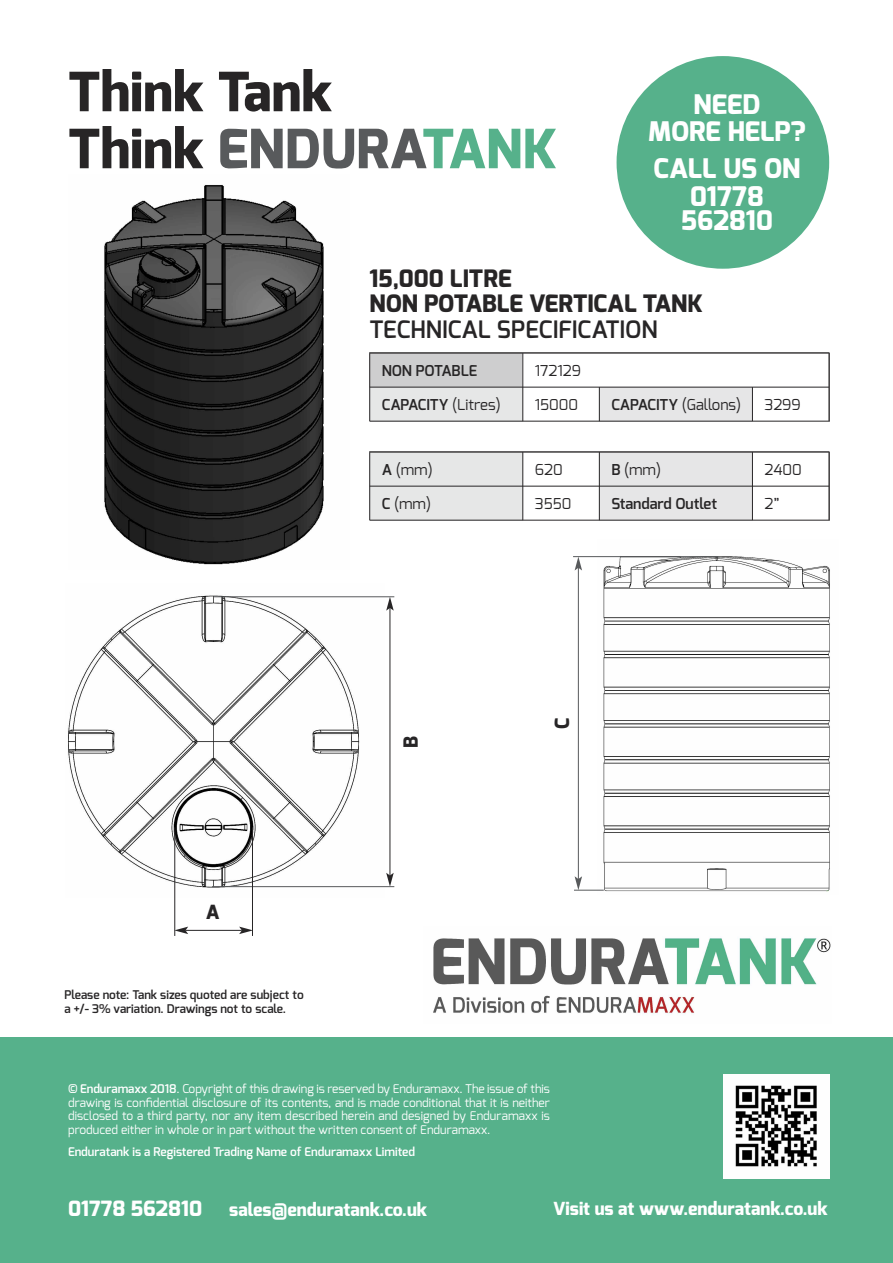
<style>
.page{position:relative;width:893px;height:1263px;background:#fff}
.page>*{position:absolute;margin:0;border:0;box-sizing:border-box;transform-origin:0 0}
.t1{font:800 54px/57px "Exo";color:#272526}
.t2{font:800 27px/27px "Exo";color:#fff;text-align:center}
.t3{font:800 24px/25.5px "Exo";color:#272526}
.t4{font:600 24px "Exo";color:#272526}
.t5{font:800 21px "Exo";color:#fff}
.t6{font:800 19.5px "Exo";color:#272526}
.t7{font:800 18px "Exo";color:#fff}
.t8{font:15px "Exo";color:#272526}
.t9{font:600 15px "Exo";color:#272526}
.t10{font:12px/13.5px "Exo";color:#fff;text-align:justify}
.t11{font:600 12px/13.5px "Exo";color:#272526}
.t12{font:600 12px "Exo";color:#fff}
.s1{color:#585a5c}
.s2{color:#56b18b}
.s3{font-weight:400}
.s4{font-weight:600}
</style>
<div class="page">
<img style="left:68px;top:595px;width:317px;height:302px">
<img style="left:104px;top:185px;width:220px;height:380px">
<div style="left:370px;top:353px;width:153px;height:34px;background:#cececf"></div>
<div style="left:370px;top:387px;width:153px;height:34px;background:#e6e7e7"></div>
<div style="left:599px;top:387px;width:153px;height:34px;background:#e6e6e7"></div>
<hr style="left:369px;top:353px;width:1px;height:68px;background:#272526">
<hr style="left:523px;top:353px;width:1px;height:68px;background:#272526">
<hr style="left:599px;top:387px;width:1px;height:34px;background:#272526">
<hr style="left:752px;top:387px;width:1px;height:34px;background:#272526">
<hr style="left:829px;top:353px;width:1px;height:68px;background:#272526">
<hr style="left:370px;top:353px;width:459px;height:1px;background:#272526">
<hr style="left:370px;top:387px;width:459px;height:1px;background:#272526">
<hr style="left:370px;top:421px;width:459px;height:1px;background:#272526">
<div style="left:370px;top:452px;width:153px;height:34px;background:#e6e7e7"></div>
<div style="left:599px;top:452px;width:153px;height:34px;background:#e6e6e7"></div>
<div style="left:370px;top:486px;width:153px;height:34px;background:#e6e7e7"></div>
<div style="left:599px;top:486px;width:153px;height:34px;background:#e6e6e7"></div>
<hr style="left:369px;top:452px;width:1px;height:68px;background:#272526">
<hr style="left:523px;top:452px;width:1px;height:68px;background:#272526">
<hr style="left:599px;top:452px;width:1px;height:68px;background:#272526">
<hr style="left:752px;top:452px;width:1px;height:68px;background:#272526">
<hr style="left:829px;top:452px;width:1px;height:68px;background:#272526">
<hr style="left:370px;top:452px;width:459px;height:1px;background:#272526">
<hr style="left:370px;top:486px;width:459px;height:1px;background:#272526">
<hr style="left:370px;top:520px;width:459px;height:1px;background:#272526">
<img style="left:597px;top:556px;width:233px;height:336px">
<hr style="left:390px;top:608px;width:1px;height:267px;background:#272526">
<svg style="left:386px;top:597px;width:8px;height:14px"></svg>
<svg style="left:386px;top:873px;width:8px;height:13px"></svg>
<hr style="left:212px;top:886px;width:182px;height:1px;background:#585a5c">
<hr style="left:213px;top:596px;width:181px;height:1px;background:#585a5c">
<hr style="left:578px;top:568px;width:1px;height:311px;background:#585a5c">
<svg style="left:575px;top:557px;width:7px;height:13px"></svg>
<svg style="left:575px;top:876px;width:7px;height:14px"></svg>
<hr style="left:574px;top:890px;width:30px;height:1px;background:#585a5c">
<hr style="left:573px;top:556px;width:145px;height:1px;background:#585a5c">
<hr style="left:186px;top:930px;width:56px;height:1px;background:#272526">
<svg style="left:175px;top:926px;width:13px;height:8px"></svg>
<svg style="left:239px;top:926px;width:13px;height:8px"></svg>
<hr style="left:174px;top:827px;width:1px;height:109px;background:#272526">
<hr style="left:252px;top:827px;width:1px;height:109px;background:#272526">
<div style="left:617px;top:56px;width:212px;height:213px;background:#56b18b;border-radius:50%"></div>
<img style="left:433px;top:938px;width:398px;height:77px">
<div style="left:0;top:1038px;width:893px;height:225px;background:#56b18b"></div>
<img style="left:724px;top:1074px;width:105px;height:104px">
<h1 class="t1" style="left:68px;top:69px;width:491px">Think Tank<br>Think <span class="s1">ENDURA</span><span class="s2">TANK</span></h1>
<h2 class="t2" style="left:648px;top:94px;width:159px">NEED<br>MORE HELP?</h2>
<h2 class="t2" style="left:654px;top:157px;width:148px;line-height:28.2px">CALL US ON<br>01778</h2>
<h2 class="t2" style="left:681px;top:210px;width:93px">562810</h2>
<h3 class="t3" style="left:369px;top:268px;width:335px">15,000 LITRE<br>NON POTABLE VERTICAL TANK</h3>
<h3 class="t4" style="left:369px;top:319px;width:290px">TECHNICAL SPECIFICATION</h3>
<p class="t9" style="left:382px;top:364px;width:97px">NON POTABLE</p>
<p class="t8" style="left:535px;top:362px;width:48px">172129</p>
<p class="t9" style="left:382px;top:398px;width:121px">CAPACITY <span class="s3">(Litres)</span></p>
<p class="t8" style="left:535px;top:396px;width:45px">15000</p>
<p class="t8" style="left:611px;top:396px;width:131px"><span class="s4">CAPACITY</span> (Gallons)</p>
<p class="t8" style="left:764px;top:396px;width:38px">3299</p>
<p class="t8" style="left:382px;top:461px;width:53px"><span class="s4">A</span> (mm)</p>
<p class="t8" style="left:535px;top:461px;width:29px">620</p>
<p class="t8" style="left:611px;top:461px;width:51px"><span class="s4">B</span> (mm)</p>
<p class="t8" style="left:764px;top:461px;width:39px">2400</p>
<p class="t8" style="left:382px;top:495px;width:51px"><span class="s4">C</span> (mm)</p>
<p class="t8" style="left:535px;top:495px;width:38px">3550</p>
<p class="t9" style="left:611px;top:497px;width:107px">Standard Outlet</p>
<p class="t8" style="left:764px;top:495px;width:17px">2”</p>
<h3 class="t6" style="left:206px;top:904px;width:15px">A</h3>
<p class="t11" style="left:64px;top:989px;width:241px">Please note: Tank sizes quoted are subject to a +/- 3% variation. Drawings not to scale.</p>
<h3 class="t6" style="left:403px;top:748px;width:13px;rotate:-90deg">B</h3>
<h3 class="t6" style="left:554px;top:729px;width:13px;rotate:-90deg">C</h3>
<p class="t10" style="left:68px;top:1082px;width:483px"><span class="s4">© Enduramaxx 2018</span>. Copyright of this drawing is reserved by Enduramaxx. The issue of this drawing is confidential disclosure of its contents, and is made conditional that it is neither disclosed to a third party, nor any item described herein and designed by Enduramaxx is produced either in whole or in part without the written consent of Enduramaxx.</p>
<p class="t12" style="left:68px;top:1146px;width:349px">Enduratank is a Registered Trading Name of Enduramaxx Limited</p>
<h3 class="t5" style="left:68px;top:1200px;width:136px">01778 562810</h3>
<h3 class="t7" style="left:229px;top:1202px;width:200px">sales@enduratank.co.uk</h3>
<h3 class="t7" style="left:553px;top:1201px;width:276px">Visit us at www.enduratank.co.uk</h3>
</div>
